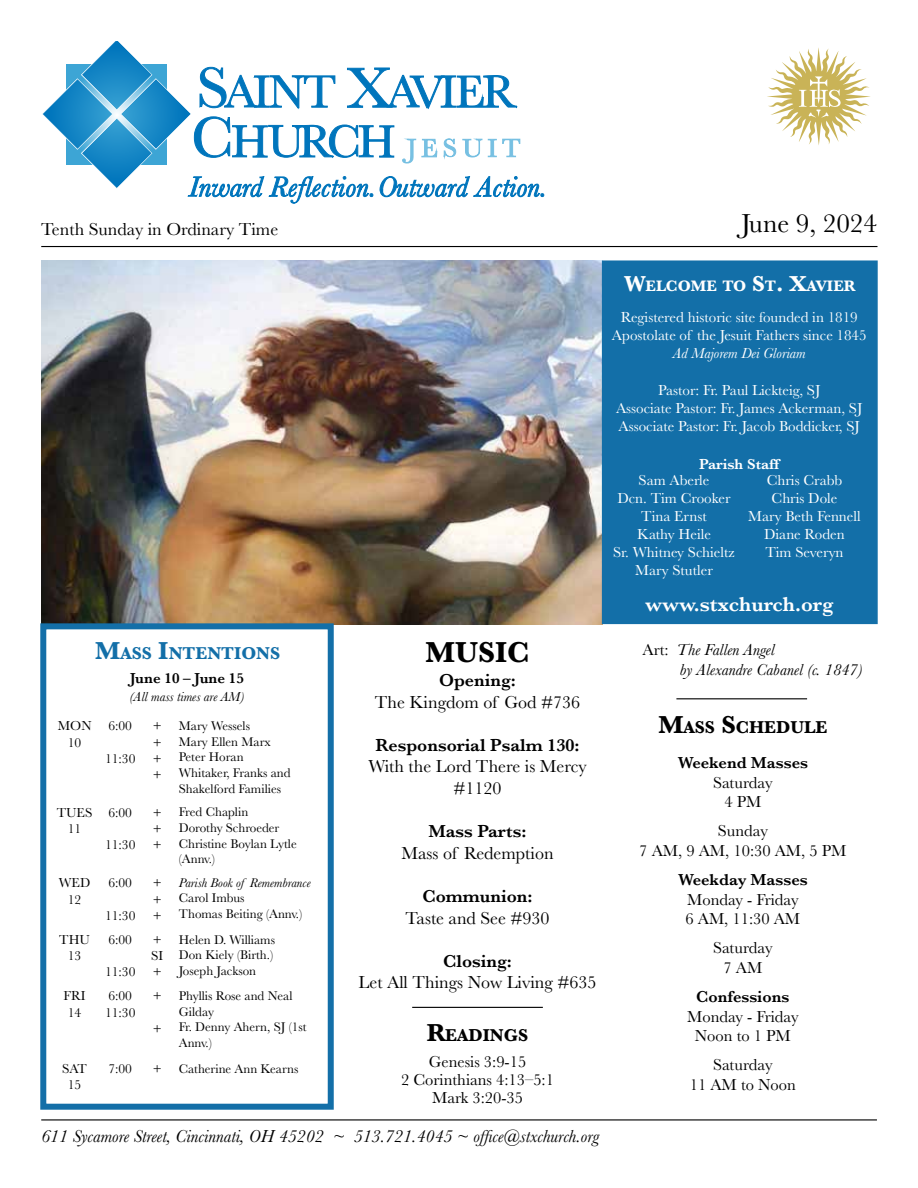
<style>
.page{position:relative;width:918px;height:1188px;background:#fff}
.page>*{position:absolute;margin:0;border:0;box-sizing:border-box;transform-origin:0 0}
.t1{font:700 30px "Baskerville";color:#000}
.t2{font:27px "Baskerville";color:#000}
.t3{font:600 21px "Baskerville";color:#fff}
.t4{font:18px/21.6px "Baskerville";color:#000;text-align:center}
.t5{font:italic 18px "Baskerville";color:#000}
.t6{font:600 18px "Baskerville";color:#000}
.t7{font:700 17.85px "Baskerville";color:#000}
.t8{font:700 17.85px "Baskerville";color:#136fa8}
.t9{font:16.5px/19.8px "Baskerville";color:#000;text-align:center}
.t10{font:italic 16.5px/19.8px "Baskerville";color:#000}
.t11{font:600 16.5px "Baskerville";color:#000}
.t12{font:700 15.75px "Baskerville";color:#fff}
.t13{font:15px/18px "Baskerville";color:#fff;text-align:center}
.t14{font:italic 15px "Baskerville";color:#fff}
.t15{font:600 15px "Baskerville";color:#000}
.t16{font:600 15px "Baskerville";color:#fff}
.t17{font:13.5px/16.2px "Baskerville";color:#000;text-align:center}
.t18{font:italic 13.5px "Baskerville";color:#000}
.t19{font:13.05px/15.6px "Baskerville";color:#000}
.t20{font:italic 13.05px "Baskerville";color:#000}
.s1{font-size:22.5px}
.s2{font-size:25.5px}
.s3{font-style:normal}
</style>
<div class="page">
<img style="left:41px;top:260px;width:561px;height:364px">
<div style="left:602px;top:260px;width:276px;height:364px;background:#136fa8;border:2px solid #136fa8"></div>
<svg style="left:42px;top:41px;width:502px;height:162px"></svg>
<hr style="left:41px;top:246px;width:837px;height:1px;background:#000">
<hr style="left:41px;top:1119px;width:836px;height:1px;background:#000">
<svg style="left:767px;top:48px;width:103px;height:97px"></svg>
<div style="left:40px;top:623px;width:294px;height:487px;background:#fff;border:6px solid #136fa8"></div>
<hr style="left:412px;top:1007px;width:131px;height:1px;background:#000">
<hr style="left:676px;top:698px;width:131px;height:1px;background:#000">
<p class="t4" style="left:41px;top:219px;width:239px">Tenth Sunday in Ordinary Time</p>
<h2 class="t2" style="left:741px;top:206px;width:137px">June 9, 2024</h2>
<p class="t12" style="left:624px;top:275px;width:233px"><span class="s1">W</span>ELCOME TO <span class="s1">S</span>T<span class="s1">. X</span>AVIER</p>
<p class="t13" style="left:612px;top:308px;width:256px">Registered historic site founded in 1819<br>Apostolate of the Jesuit Fathers since 1845</p>
<p class="t14" style="left:673px;top:343px;width:134px">Ad Majorem Dei Gloriam</p>
<p class="t8" style="left:95px;top:641px;width:185px"><span class="s2">M</span>ASS <span class="s2">I</span>NTENTIONS</p>
<p class="t15" style="left:130px;top:668px;width:115px">June 10 – June 15</p>
<p class="t18" style="left:130px;top:688px;width:116px">(All mass times are AM)</p>
<p class="t17" style="left:58px;top:718px;width:35px">MON<br>10</p>
<p class="t17" style="left:108px;top:718px;width:25px">6:00</p>
<p class="t17" style="left:105px;top:751px;width:32px">11:30</p>
<p class="t17" style="left:57px;top:804px;width:37px">TUES<br>11</p>
<p class="t17" style="left:108px;top:804px;width:25px">6:00</p>
<p class="t17" style="left:105px;top:837px;width:32px">11:30</p>
<p class="t17" style="left:59px;top:875px;width:33px">WED<br>12</p>
<p class="t17" style="left:108px;top:875px;width:25px">6:00</p>
<p class="t17" style="left:105px;top:908px;width:32px">11:30</p>
<p class="t17" style="left:59px;top:932px;width:32px">THU<br>13</p>
<p class="t17" style="left:108px;top:932px;width:25px">6:00</p>
<p class="t17" style="left:105px;top:964px;width:32px">11:30</p>
<p class="t17" style="left:153px;top:718px;width:11px;text-align:justify">+ + + +</p>
<p class="t19" style="left:179px;top:718px;width:113px">Mary Wessels<br>Mary Ellen Marx<br>Peter Horan<br>Whitaker, Franks and<br>Shakelford Families</p>
<p class="t17" style="left:153px;top:804px;width:11px;text-align:justify">+ + +</p>
<p class="t19" style="left:179px;top:805px;width:119px">Fred Chaplin<br>Dorothy Schroeder<br>Christine Boylan Lytle (Annv.)</p>
<p class="t17" style="left:153px;top:875px;width:11px;text-align:justify">+ + +</p>
<p class="t20" style="left:179px;top:874px;width:133px">Parish Book of Remembrance</p>
<p class="t19" style="left:179px;top:891px;width:125px">Carol Imbus<br>Thomas Beiting (Annv.)</p>
<p class="t17" style="left:151px;top:932px;width:14px;text-align:justify">+ SI +</p>
<p class="t19" style="left:179px;top:932px;width:98px">Helen D. Williams<br>Don Kiely (Birth.)<br>Joseph Jackson</p>
<p class="t17" style="left:64px;top:988px;width:24px">FRI<br>14</p>
<p class="t17" style="left:105px;top:988px;width:32px;text-align:left">6:00<br>11:30</p>
<p class="t17" style="left:153px;top:988px;width:11px">+</p>
<p class="t17" style="left:153px;top:1021px;width:11px">+</p>
<p class="t19" style="left:179px;top:988px;width:129px">Phyllis Rose and Neal<br>Gilday<br>Fr. Denny Ahern, SJ (1st<br>Annv.)</p>
<p class="t17" style="left:62px;top:1061px;width:26px">SAT<br>15</p>
<p class="t17" style="left:108px;top:1061px;width:25px">7:00</p>
<p class="t17" style="left:153px;top:1061px;width:11px">+</p>
<p class="t19" style="left:179px;top:1061px;width:121px">Catherine Ann Kearns</p>
<h1 class="t1" style="left:425px;top:632px;width:106px">MUSIC</h1>
<p class="t6" style="left:439px;top:668px;width:78px">Opening:</p>
<p class="t4" style="left:375px;top:691px;width:207px">The Kingdom of God #736</p>
<p class="t6" style="left:376px;top:732px;width:205px">Responsorial Psalm 130:</p>
<p class="t4" style="left:368px;top:756px;width:220px">With the Lord There is Mercy #1120</p>
<p class="t6" style="left:428px;top:819px;width:100px">Mass Parts:</p>
<p class="t4" style="left:401px;top:842px;width:154px">Mass of Redemption</p>
<p class="t6" style="left:422px;top:884px;width:112px">Communion:</p>
<p class="t4" style="left:406px;top:907px;width:146px">Taste and See #930</p>
<p class="t6" style="left:443px;top:948px;width:70px">Closing:</p>
<p class="t4" style="left:359px;top:972px;width:239px">Let All Things Now Living #635</p>
<p class="t7" style="left:427px;top:1023px;width:101px"><span class="s2">R</span>EADINGS</p>
<p class="t9" style="left:401px;top:1053px;width:154px;line-height:18px">Genesis 3:9-15<br>2 Corinthians 4:13–5:1<br>Mark 3:20-35</p>
<p class="t5" style="left:41px;top:1124px;width:559px">611 Sycamore Street, Cincinnati, OH 45202 ~ 513.721.4045 ~ office@stxchurch.org</p>
<p class="t13" style="left:616px;top:382px;width:248px">Pastor: Fr. Paul Lickteig, SJ<br>Associate Pastor: Fr. James Ackerman, SJ<br>Associate Pastor: Fr. Jacob Boddicker, SJ</p>
<p class="t16" style="left:699px;top:453px;width:83px">Parish Staff</p>
<p class="t13" style="left:613px;top:471px;width:123px">Sam Aberle<br>Dcn. Tim Crooker<br>Tina Ernst<br>Kathy Heile<br>Sr. Whitney Schieltz<br>Mary Stutler</p>
<p class="t13" style="left:748px;top:471px;width:114px">Chris Crabb<br>Chris Dole<br>Mary Beth Fennell<br>Diane Roden<br>Tim Severyn</p>
<h3 class="t3" style="left:645px;top:589px;width:190px">www.stxchurch.org</h3>
<p class="t10" style="left:680px;top:640px;width:184px;text-indent:-37px"><span class="s3">Art:</span> The Fallen Angel<br>by Alexandre Cabanel (c. 1847)</p>
<p class="t7" style="left:658px;top:715px;width:171px"><span class="s2">M</span>ASS <span class="s2">S</span>CHEDULE</p>
<p class="t11" style="left:678px;top:751px;width:132px">Weekend Masses</p>
<p class="t9" style="left:713px;top:773px;width:61px">Saturday<br>4 PM</p>
<p class="t9" style="left:639px;top:821px;width:209px">Sunday<br>7 AM, 9 AM, 10:30 AM, 5 PM</p>
<p class="t11" style="left:678px;top:868px;width:131px">Weekday Masses</p>
<p class="t9" style="left:685px;top:890px;width:116px;text-align:left">Monday - Friday<br>6 AM, 11:30 AM</p>
<p class="t9" style="left:713px;top:938px;width:61px">Saturday<br>7 AM</p>
<p class="t11" style="left:696px;top:985px;width:95px">Confessions</p>
<p class="t9" style="left:687px;top:1007px;width:113px">Monday - Friday<br>Noon to 1 PM</p>
<p class="t9" style="left:690px;top:1055px;width:108px">Saturday<br>11 AM to Noon</p>
</div>
